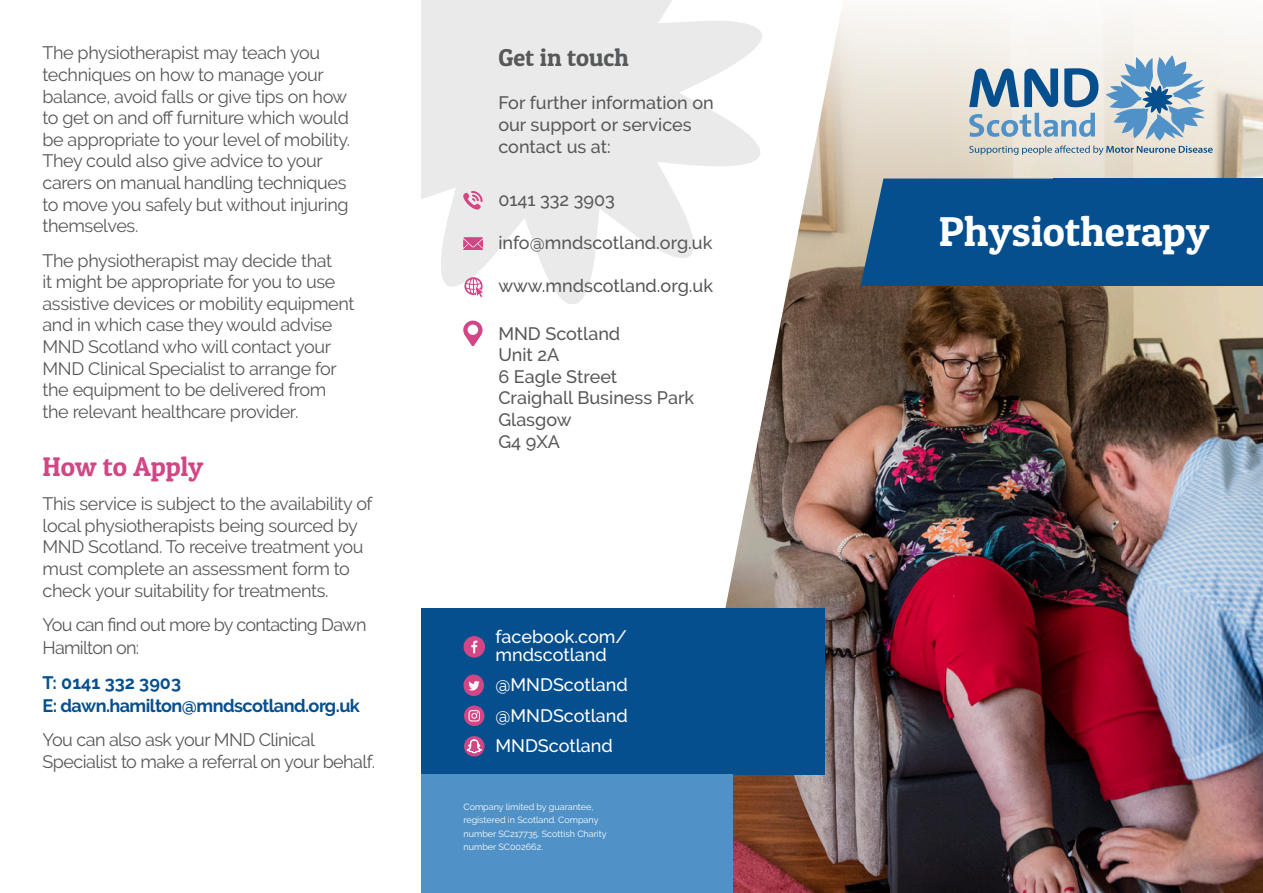
<style>
.page{position:relative;width:1263px;height:893px;background:#fff}
.page>*{position:absolute;margin:0;border:0;box-sizing:border-box;transform-origin:0 0}
.t1{font:41.7px "Patua One";color:#fff}
.t2{font:27px "Patua One";color:#d24686}
.t3{font:24.45px "Patua One";color:#57585a}
.Body{font:18px/21.6px "Raleway";letter-spacing:-.02em;color:#57585a}
.t4{font:500 18px/21.6px "Raleway";color:#57585a}
.t5{font:500 18px/18px "Raleway";color:#fff}
.Body-2{font:700 18px/23.4px "Raleway";letter-spacing:-.03em;color:#064f8e}
.Body-3{font:18px/23.4px "Raleway";letter-spacing:-.04em;color:#57585a}
.t6{font:9px/13.5px "Raleway";color:#fff}
</style>
<div class="page">
<img style="left:725px;top:286px;width:538px;height:607px">
<svg style="left:787px;top:9px;width:476px;height:277px"></svg>
<svg style="left:421px;top:0;width:343px;height:303px;fill:#eaeaea"></svg>
<div style="left:421px;top:608px;width:404px;height:167px;background:#064f8e"></div>
<div style="left:421px;top:775px;width:311px;height:118px;background:#5092c7"></div>
<svg style="left:464px;top:277px;width:19px;height:20px"></svg>
<svg style="left:463px;top:191px;width:19px;height:19px"></svg>
<svg style="left:463px;top:237px;width:20px;height:13px"></svg>
<svg style="left:463px;top:321px;width:19px;height:25px"></svg>
<div style="left:463px;top:636px;width:22px;height:22px;background:#d24686;border-radius:50%"></div>
<svg style="left:471px;top:641px;width:6px;height:12px"></svg>
<div style="left:463px;top:675px;width:21px;height:21px;background:#d24686;border-radius:50%"></div>
<svg style="left:468px;top:681px;width:12px;height:10px"></svg>
<div style="left:464px;top:706px;width:20px;height:20px;background:#d24686;border-radius:50%"></div>
<svg style="left:468px;top:710px;width:12px;height:11px"></svg>
<div style="left:464px;top:736px;width:20px;height:20px;background:#d24686;border-radius:50%"></div>
<svg style="left:467px;top:739px;width:15px;height:14px"></svg>
<svg style="left:969px;top:55px;width:244px;height:100px"></svg>
<div style="left:860px;top:179px;width:193px;height:107px;background:#064f8e"></div>
<div style="left:1053px;top:179px;width:210px;height:107px;background:#064f8e"></div>
<p class="Body" style="left:43px;top:42px;width:309px">The physiotherapist may teach you techniques on how to manage your balance, avoid falls or give tips on how to get on and off furniture which would be appropriate to your level of mobility.<br>They could also give advice to your carers on manual handling techniques to move you safely but without injuring themselves.</p>
<p class="Body" style="left:43px;top:249px;width:313px">The physiotherapist may decide that<br>it might be appropriate for you to use assistive devices or mobility equipment and in which case they would advise MND Scotland who will contact your MND Clinical Specialist to arrange for the equipment to be delivered from the relevant healthcare provider.</p>
<p class="t2" style="left:43px;top:449px;width:162px">How to Apply</p>
<p class="Body" style="left:43px;top:493px;width:332px">This service is subject to the availability of local physiotherapists being sourced by MND Scotland. To receive treatment you must complete an assessment form to check your suitability for treatments.</p>
<p class="Body-3" style="left:43px;top:613px;width:326px">You can find out more by contacting Dawn<br>Hamilton on:</p>
<p class="Body-2" style="left:43px;top:671px;width:319px">T: 0141 332 3903<br>E: dawn.hamilton@mndscotland.org.uk</p>
<p class="Body" style="left:43px;top:729px;width:334px">You can also ask your MND Clinical<br>Specialist to make a referral on your behalf.</p>
<p class="t3" style="left:498px;top:43px;width:132px">Get in touch</p>
<p class="t4" style="left:498px;top:92px;width:217px">For further information on our support or services contact us at:</p>
<p class="t4" style="left:498px;top:189px;width:118px">0141 332 3903</p>
<p class="t4" style="left:498px;top:231px;width:216px">info@mndscotland.org.uk</p>
<p class="t4" style="left:498px;top:274px;width:216px">www.mndscotland.org.uk</p>
<p class="t4" style="left:498px;top:322px;width:123px">MND Scotland</p>
<p class="t4" style="left:498px;top:344px;width:62px">Unit 2A</p>
<p class="t4" style="left:498px;top:366px;width:120px">6 Eagle Street</p>
<p class="t4" style="left:498px;top:387px;width:197px">Craighall Business Park</p>
<p class="t4" style="left:498px;top:409px;width:75px">Glasgow</p>
<p class="t4" style="left:498px;top:430px;width:63px">G4 9XA</p>
<p class="t5" style="left:495px;top:628px;width:133px">facebook.com/ mndscotland</p>
<p class="t5" style="left:495px;top:676px;width:134px">@MNDScotland</p>
<p class="t5" style="left:495px;top:706px;width:134px">@MNDScotland</p>
<p class="t5" style="left:495px;top:736px;width:119px">MNDScotland</p>
<p class="t6" style="left:463px;top:800px;width:145px">Company limited by guarantee, registered in Scotland. Company number SC217735. Scottish Charity number SC002662.</p>
<p class="t1" style="left:939px;top:205px;width:272px">Physiotherapy</p>
</div>
